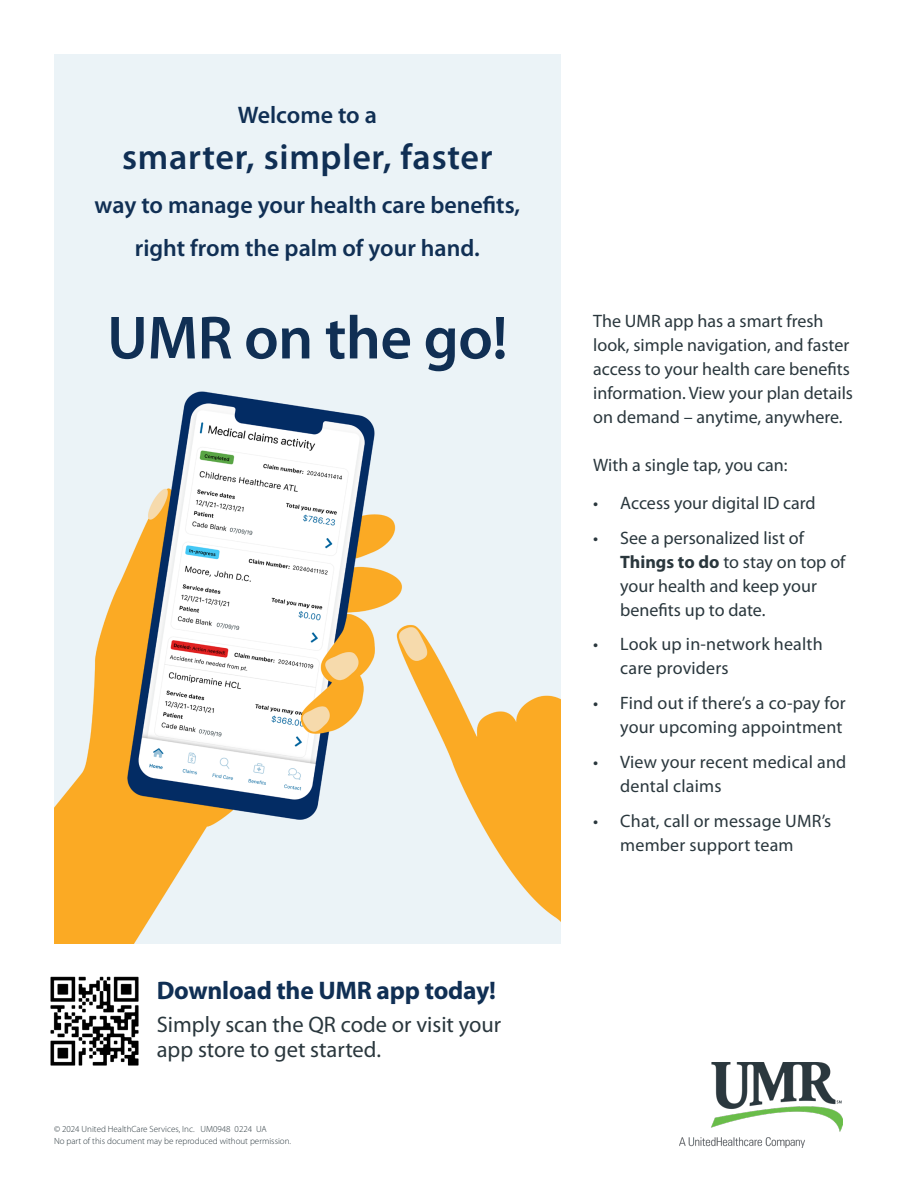
<style>
.page{position:relative;width:918px;height:1188px;background:#fff}
.page>*{position:absolute;margin:0;border:0;box-sizing:border-box;transform-origin:0 0}
.t1{font:600 61.5px "Myriad Pro";letter-spacing:-.01em;color:#102f54}
.t2{font:600 36px "Myriad Pro";letter-spacing:.02em;color:#102f54}
.t3{font:700 25.5px "Myriad Pro";letter-spacing:-.01em;color:#102f54}
.t4{font:600 24px/43.5px "Myriad Pro";color:#102f54;text-align:center}
.t5{font:22.5px/25.5px "Myriad Pro";color:#2a373d}
.t6{font:18px/24px "Myriad Pro";color:#2a373d}
.t7{font:300 9px/12px "Myriad Pro";color:#2a373d}
.s1{font-weight:700}
</style>
<div class="page">
<img style="left:54px;top:54px;width:507px;height:890px">
<img style="left:679px;top:1062px;width:164px;height:86px">
<img style="left:50px;top:976px;width:89px;height:90px">
<h3 class="t4" style="left:238px;top:92px;width:141px">Welcome to a</h3>
<h2 class="t2" style="left:122px;top:134px;width:372px">smarter, simpler, faster</h2>
<h3 class="t4" style="left:95px;top:182px;width:427px">way to manage your health care benefits, right from the palm of your hand.</h3>
<h1 class="t1" style="left:107px;top:299px;width:402px">UMR on the go!</h1>
<h3 class="t3" style="left:157px;top:973px;width:341px">Download the UMR app today!</h3>
<p class="t5" style="left:157px;top:1011px;width:346px">Simply scan the QR code or visit your app store to get started.</p>
<p class="t7" style="left:54px;top:1123px;width:239px">© 2024 United HealthCare Services, Inc. UM0948 0224 UA<br>No part of this document may be reproduced without permission.</p>
<p class="t6" style="left:593px;top:309px;width:261px">The UMR app has a smart fresh look, simple navigation, and faster access to your health care benefits information. View your plan details on demand – anytime, anywhere.</p>
<p class="t6" style="left:593px;top:453px;width:196px">With a single tap, you can:</p>
<p class="t6" style="left:593px;top:491px;width:224px">• Access your digital ID card</p>
<p class="t6" style="left:620px;top:525px;width:227px;text-indent:-27px">• See a personalized list of<br><span class="s1">Things to do</span> to stay on top of your health and keep your benefits up to date.</p>
<p class="t6" style="left:620px;top:632px;width:204px;text-indent:-27px">• Look up in-network health care providers</p>
<p class="t6" style="left:593px;top:691px;width:254px;text-align:right">• Find out if there’s a co-pay for your upcoming appointment</p>
<p class="t6" style="left:620px;top:750px;width:228px;text-indent:-27px">• View your recent medical and dental claims</p>
<p class="t6" style="left:620px;top:809px;width:213px;text-indent:-27px">• Chat, call or message UMR’s member support team</p>
</div>
